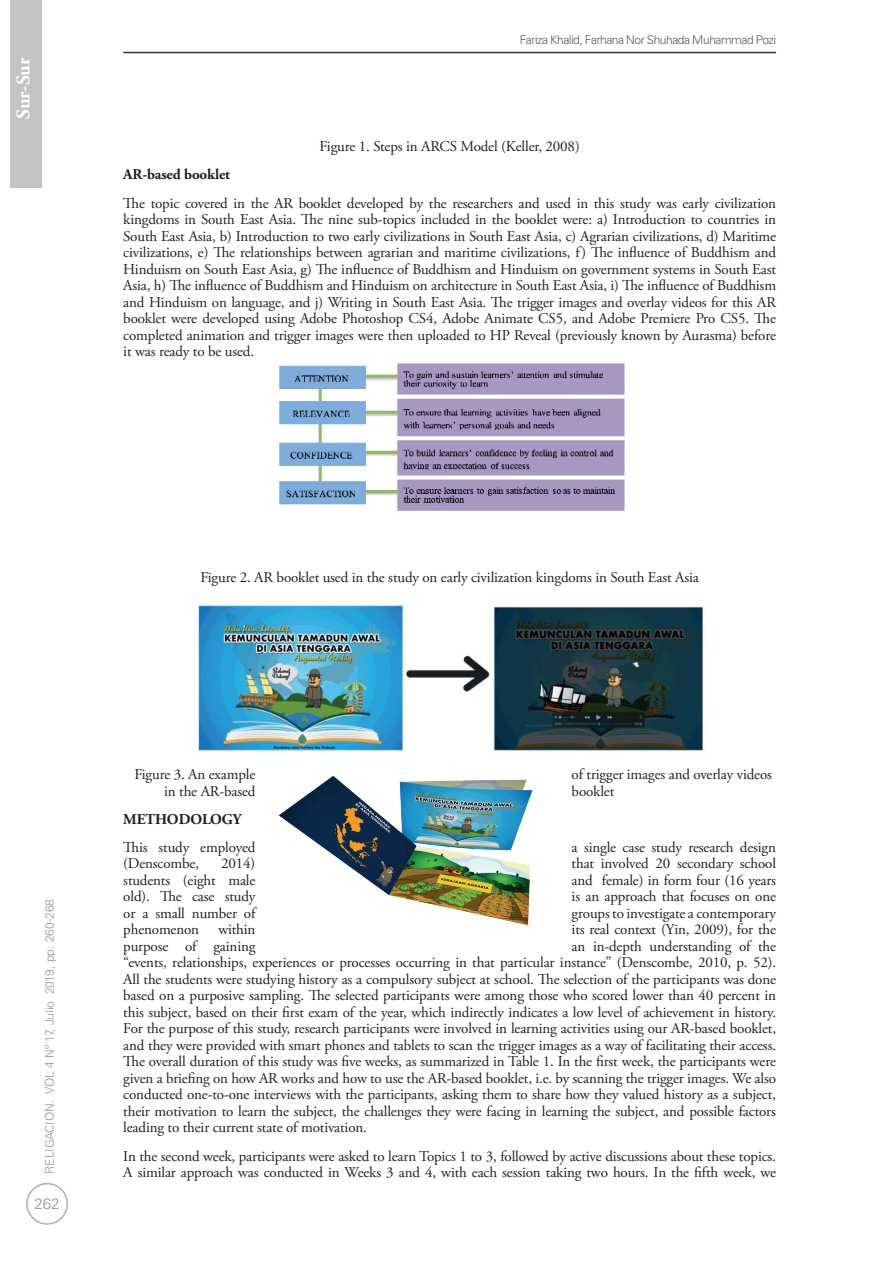
<style>
.page{position:relative;width:893px;height:1263px;background:#fff}
.page>*{position:absolute;margin:0;border:0;box-sizing:border-box;transform-origin:0 0}
.t1{font:700 19.5px "Adobe Garamond Pro";letter-spacing:-.01em;color:#fff}
.t2{font:15px/16.5px "Adobe Garamond Pro";letter-spacing:-.01em;color:#231f20;text-align:justify}
.t3{font:700 15px "Adobe Garamond Pro";letter-spacing:-.01em;color:#231f20}
.t4{font:300 15px "Univers LT Std";color:#939598}
.t5{font:300 12px "Univers LT Std";letter-spacing:-.04em;color:#57585a}
.t6{font:300 12px "Univers LT Std";color:#939598}
</style>
<div class="page">
<hr style="left:123px;top:52px;width:653px;height:1px;background:#000">
<div style="left:26px;top:1183px;width:42px;height:42px;border:2px solid #524a47;border-radius:50%"></div>
<div style="left:11px;top:0;width:31px;height:187px;background:#c4c3c3"></div>
<img style="left:198px;top:605px;width:505px;height:147px">
<img style="left:279px;top:363px;width:346px;height:148px">
<img style="left:278px;top:775px;width:255px;height:151px">
<h1 class="t1" style="left:12px;top:119px;width:63px;rotate:-90deg">Sur-Sur</h1>
<p class="t5" style="left:520px;top:32px;width:258px">Fariza Khalid, Farhana Nor Shuhada Muhammad Pozi</p>
<p class="t2" style="left:320px;top:139px;width:262px">Figure 1. Steps in ARCS Model (Keller, 2008)</p>
<p class="t3" style="left:123px;top:166px;width:108px">AR-based booklet</p>
<p class="t2" style="left:123px;top:195px;width:654px">The topic covered in the AR booklet developed by the researchers and used in this study was early civilization kingdoms in South East Asia. The nine sub-topics included in the booklet were: a) Introduction to countries in South East Asia, b) Introduction to two early civilizations in South East Asia, c) Agrarian civilizations, d) Maritime civilizations, e) The relationships between agrarian and maritime civilizations, f) The influence of Buddhism and Hinduism on South East Asia, g) The influence of Buddhism and Hinduism on government systems in South East Asia, h) The influence of Buddhism and Hinduism on architecture in South East Asia, i) The influence of Buddhism and Hinduism on language, and j) Writing in South East Asia. The trigger images and overlay videos for this AR booklet were developed using Adobe Photoshop CS4, Adobe Animate CS5, and Adobe Premiere Pro CS5. The completed animation and trigger images were then uploaded to HP Reveal (previously known by Aurasma) before it was ready to be used.</p>
<p class="t2" style="left:201px;top:569px;width:500px">Figure 2. AR booklet used in the study on early civilization kingdoms in South East Asia</p>
<p class="t6" style="left:42px;top:1174px;width:276px;rotate:-90deg">RELIGACION. VOL 4 Nº 17, Julio 2019, pp. 260-268</p>
<p class="t4" style="left:35px;top:1194px;width:27px">262</p>
<p class="t2" style="left:134px;top:766px;width:122px">Figure 3. An example</p>
<p class="t2" style="left:572px;top:766px;width:202px">of trigger images and overlay videos</p>
<p class="t2" style="left:164px;top:783px;width:93px">in the AR-based</p>
<p class="t2" style="left:572px;top:783px;width:44px">booklet</p>
<p class="t3" style="left:123px;top:810px;width:120px">METHODOLOGY</p>
<p class="t2" style="left:123px;top:839px;width:134px">This study employed</p>
<p class="t2" style="left:572px;top:839px;width:206px">a single case study research design</p>
<p class="t2" style="left:123px;top:856px;width:77px">(Denscombe,</p>
<p class="t2" style="left:221px;top:856px;width:36px">2014)</p>
<p class="t2" style="left:572px;top:856px;width:206px">that involved 20 secondary school</p>
<p class="t2" style="left:123px;top:872px;width:134px">students (eight male</p>
<p class="t2" style="left:572px;top:872px;width:206px">and female) in form four (16 years</p>
<p class="t2" style="left:123px;top:889px;width:134px">old). The case study</p>
<p class="t2" style="left:572px;top:889px;width:206px">is an approach that focuses on one</p>
<p class="t2" style="left:123px;top:905px;width:134px">or a small number of</p>
<p class="t2" style="left:572px;top:905px;width:206px">groups to investigate a contemporary</p>
<p class="t2" style="left:123px;top:922px;width:77px">phenomenon</p>
<p class="t2" style="left:218px;top:922px;width:39px">within</p>
<p class="t2" style="left:572px;top:922px;width:206px">its real context (Yin, 2009), for the</p>
<p class="t2" style="left:123px;top:938px;width:134px">purpose of gaining</p>
<p class="t2" style="left:123px;top:938px;width:654px;text-indent:448px">an in-depth understanding of the “events, relationships, experiences or processes occurring in that particular instance” (Denscombe, 2010, p. 52).<br>All the students were studying history as a compulsory subject at school. The selection of the participants was done based on a purposive sampling. The selected participants were among those who scored lower than 40 percent in this subject, based on their first exam of the year, which indirectly indicates a low level of achievement in history.<br>For the purpose of this study, research participants were involved in learning activities using our AR-based booklet, and they were provided with smart phones and tablets to scan the trigger images as a way of facilitating their access.<br>The overall duration of this study was five weeks, as summarized in Table 1. In the first week, the participants were given a briefing on how AR works and how to use the AR-based booklet, i.e. by scanning the trigger images. We also conducted one-to-one interviews with the participants, asking them to share how they valued history as a subject, their motivation to learn the subject, the challenges they were facing in learning the subject, and possible factors leading to their current state of motivation.</p>
<p class="t2" style="left:123px;top:1148px;width:654px">In the second week, participants were asked to learn Topics 1 to 3, followed by active discussions about these topics.<br>A similar approach was conducted in Weeks 3 and 4, with each session taking two hours. In the fifth week, we</p>
</div>
